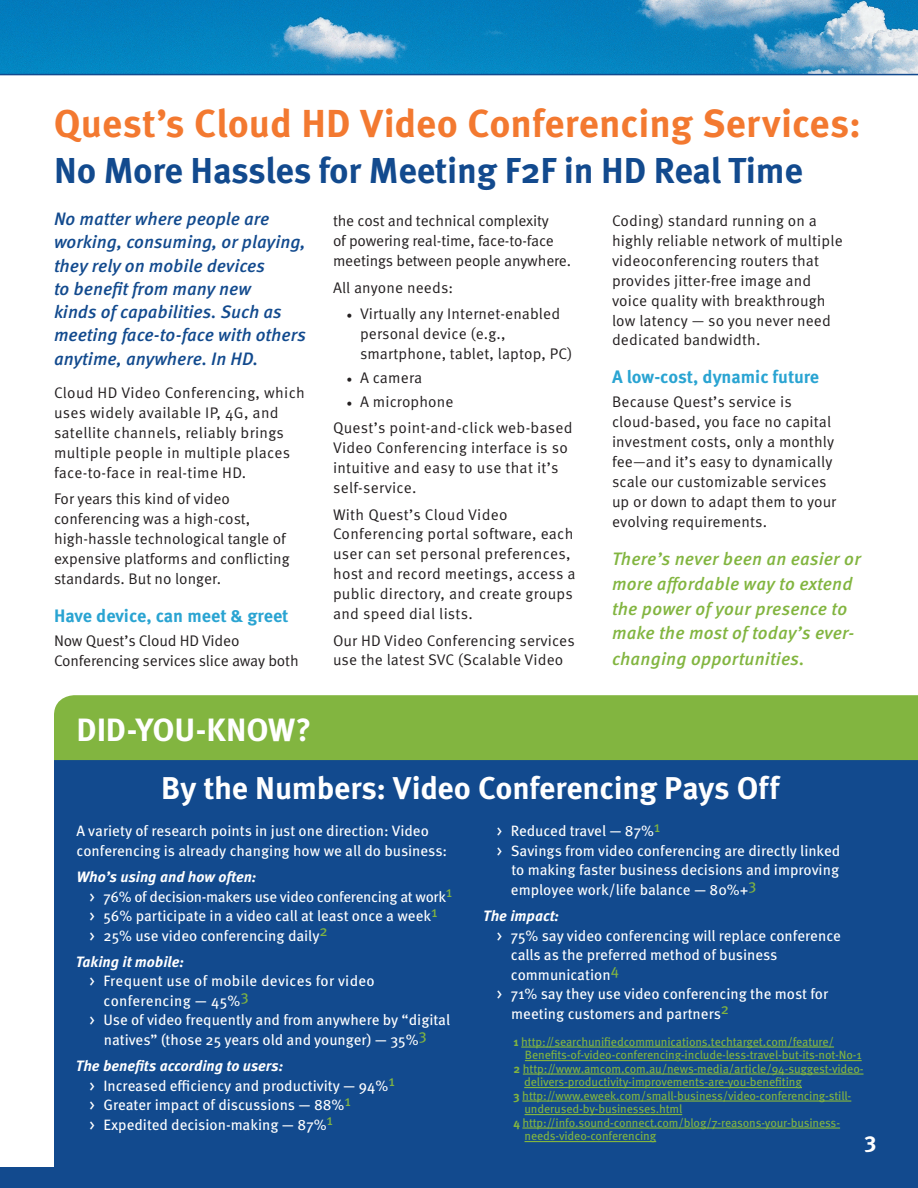
<style>
.page{position:relative;width:918px;height:1188px;background:#fff}
.page>*{position:absolute;margin:0;border:0;box-sizing:border-box;transform-origin:0 0}
.Main_Story_Heading{font:700 39px "Meta OT";color:#f37930}
.Main_Story_Heading_S{font:700 36px "Meta OT";letter-spacing:-.01em;color:#124a8e}
.SB_Heading{font:700 32.25px "Meta OT";letter-spacing:-.005em;color:#fff}
.SB_Body_Text{font:700 31.5px "Meta OT";letter-spacing:-.01em;color:#fff}
.t1{font:700 22.5px "Meta OT";color:#fff}
.t2{font:italic 500 18px/23.2px "Meta OT";color:#124a8e}
.t3{font:italic 500 18px/24.9px "Meta OT";letter-spacing:.01em;color:#82b540}
.t4{font:700 18px "Meta OT";color:#2aa4d2}
.t5{font:15.3px/19.8px "Meta OT Norm";letter-spacing:.01em;color:#231f20}
.t6{font:15.3px/19.8px "Meta OT Norm";letter-spacing:-.01em;color:#231f20}
.t7{font:15px/19.5px "Meta OT";color:#fff}
.t8{font:italic 700 15px "Meta OT";color:#fff}
.t9{font:15px/19.5px "Meta OT";letter-spacing:.02em;color:#fff}
.t10{font:15px "Meta OT";letter-spacing:-.02em;color:#fff}
.t11{font:12px/13.5px "Meta OT";letter-spacing:-.01em;color:#82b540}
.s1{font-family:"Minion Pro"}
.s2{font-weight:700}
</style>
<div class="page">
<div style="left:54px;top:749px;width:864px;height:439px;background:#124a8e"></div>
<img style="left:0;top:0;width:918px;height:74px">
<hr style="left:0;top:74px;width:918px;height:1px;background:#124a8e">
<div style="left:0;top:1167px;width:918px;height:21px;background:#124a8e"></div>
<div style="left:54px;top:695px;width:864px;height:65px;background:#82b540"></div>
<hr style="left:521px;top:1046px;width:313px;height:2px;background:#82b540">
<hr style="left:525px;top:1060px;width:337px;height:1px;background:#82b540">
<hr style="left:523px;top:1073px;width:341px;height:2px;background:#82b540">
<hr style="left:524px;top:1087px;width:278px;height:1px;background:#82b540">
<hr style="left:522px;top:1100px;width:329px;height:2px;background:#82b540">
<hr style="left:525px;top:1114px;width:157px;height:1px;background:#82b540">
<hr style="left:522px;top:1127px;width:318px;height:2px;background:#82b540">
<hr style="left:525px;top:1141px;width:131px;height:1px;background:#82b540">
<p class="Main_Story_Heading" style="left:54px;top:99px;width:808px">Quest’s Cloud HD Video Conferencing Services:</p>
<p class="Main_Story_Heading_S" style="left:54px;top:147px;width:750px">No More Hassles for Meeting F2F in HD Real Time</p>
<p class="t2" style="left:54px;top:208px;width:253px">No matter where people are working, consuming, or playing, they rely on mobile devices<br>to benefit from many new<br>kinds of capabilities. Such as meeting face-to-face with others anytime, anywhere. In HD.</p>
<p class="t5" style="left:54px;top:383px;width:252px">Cloud HD Video Conferencing, which uses widely available IP, 4G, and satellite channels, reliably brings multiple people in multiple places face-to-face in real-time HD.</p>
<p class="t5" style="left:54px;top:489px;width:237px">For years this kind of video conferencing was a high-cost, high-hassle technological tangle of expensive platforms and conflicting standards. But no longer.</p>
<p class="t4" style="left:54px;top:604px;width:236px">Have device, can meet &amp; greet</p>
<p class="t6" style="left:54px;top:631px;width:246px">Now Quest’s Cloud HD Video<br>Conferencing services slice away both</p>
<p class="t5" style="left:612px;top:211px;width:232px">Coding) standard running on a highly reliable network of multiple videoconferencing routers that provides jitter-free image and voice quality with breakthrough low latency — so you never need dedicated bandwidth.</p>
<p class="t4" style="left:612px;top:365px;width:209px">A low-cost, dynamic future</p>
<p class="t5" style="left:612px;top:392px;width:226px">Because Quest’s service is cloud-based, you face no capital investment costs, only a monthly fee—and it’s easy to dynamically scale our customizable services up or down to adapt them to your evolving requirements.</p>
<p class="t3" style="left:612px;top:547px;width:250px">There’s never been an easier or more affordable way to extend the power of your presence to make the most of today’s ever&shy;changing opportunities.</p>
<p class="t6" style="left:333px;top:211px;width:240px">the cost and technical complexity<br>of powering real-time, face-to-face meetings between people anywhere.</p>
<p class="t5" style="left:333px;top:278px;width:122px">All anyone needs:</p>
<p class="t5" style="left:360px;top:304px;width:214px;text-indent:-14px"><span class="s1">•</span> Virtually any Internet-enabled personal device (e.g., smartphone, tablet, laptop, PC)</p>
<p class="t5" style="left:346px;top:368px;width:77px"><span class="s1">•</span> A camera</p>
<p class="t5" style="left:346px;top:392px;width:109px"><span class="s1">•</span> A microphone</p>
<p class="t5" style="left:333px;top:418px;width:241px">Quest’s point-and-click web-based<br>Video Conferencing interface is so intuitive and easy to use that it’s self-service.</p>
<p class="t5" style="left:333px;top:505px;width:244px">With Quest’s Cloud Video<br>Conferencing portal software, each user can set personal preferences, host and record meetings, access a public directory, and create groups and speed dial lists.</p>
<p class="t5" style="left:333px;top:631px;width:243px">Our HD Video Conferencing services use the latest SVC (Scalable Video</p>
<p class="SB_Heading" style="left:77px;top:709px;width:236px">DID-YOU-KNOW?</p>
<p class="SB_Body_Text" style="left:161px;top:768px;width:620px">By the Numbers: Video Conferencing Pays Off</p>
<p class="t7" style="left:76px;top:822px;width:372px">A variety of research points in just one direction: Video conferencing is already changing how we all do business:</p>
<p class="t8" style="left:77px;top:868px;width:181px">Who’s using and how often:</p>
<p class="t10" style="left:90px;top:887px;width:364px">&gt; 76% of decision-makers use video conferencing at work<sup>1</sup></p>
<p class="t7" style="left:90px;top:906px;width:350px">&gt; 56% participate in a video call at least once a week<sup>1</sup></p>
<p class="t7" style="left:90px;top:926px;width:240px">&gt; 25% use video conferencing daily<sup>2</sup></p>
<p class="t8" style="left:76px;top:952px;width:110px">Taking it mobile:</p>
<p class="t9" style="left:104px;top:972px;width:273px;text-indent:-14px">&gt; Frequent use of mobile devices for video conferencing — 45%<sup>3</sup></p>
<p class="t7" style="left:104px;top:1011px;width:348px;text-indent:-14px">&gt; Use of video frequently and from anywhere by “digital natives” (those 25 years old and younger) — 35%<sup>3</sup></p>
<p class="t8" style="left:76px;top:1057px;width:209px">The benefits according to users:</p>
<p class="t7" style="left:90px;top:1076px;width:307px">&gt; Increased efficiency and productivity — 94%<sup>1</sup></p>
<p class="t7" style="left:90px;top:1095px;width:263px">&gt; Greater impact of discussions — 88%<sup>1</sup></p>
<p class="t7" style="left:90px;top:1115px;width:245px">&gt; Expedited decision-making — 87%<sup>1</sup></p>
<p class="t7" style="left:497px;top:822px;width:165px">&gt; Reduced travel — 87%<sup>1</sup></p>
<p class="t7" style="left:511px;top:841px;width:331px;text-align:justify;text-indent:-14px">&gt; Savings from video conferencing are directly linked to making faster business decisions and improving employee work/life balance — 80%+<sup>3</sup></p>
<p class="t8" style="left:483px;top:907px;width:77px">The impact:</p>
<p class="t7" style="left:511px;top:926px;width:331px;text-indent:-14px">&gt; 75% say video conferencing will replace conference calls as the preferred method of business communication<sup>4</sup></p>
<p class="t7" style="left:511px;top:984px;width:319px;text-indent:-14px">&gt; 71% say they use video conferencing the most for meeting customers and partners<sup>2</sup></p>
<p class="t11" style="left:525px;top:1035px;width:338px;text-indent:-11px"><span class="s2">1</span> http://searchunifiedcommunications.techtarget.com/feature/<br>Benefits-of-video-conferencing-include-less-travel-but-its-not-No-1</p>
<p class="t11" style="left:524px;top:1062px;width:341px;text-indent:-11px"><span class="s2">2</span> http://www.amcom.com.au/news-media/article/94-suggest-video&shy;delivers-productivity-improvements-are-you-benefiting</p>
<p class="t11" style="left:525px;top:1089px;width:328px;text-indent:-11px"><span class="s2">3</span> http://www.eweek.com/small-business/video-conferencing-still&shy;underused-by-businesses.html</p>
<p class="t11" style="left:525px;top:1116px;width:317px;text-indent:-11px"><span class="s2">4</span> http://info.sound-connect.com/blog/7-reasons-your-business&shy;needs-video-conferencing</p>
<p class="t1" style="left:864px;top:1126px;width:14px">3</p>
</div>
